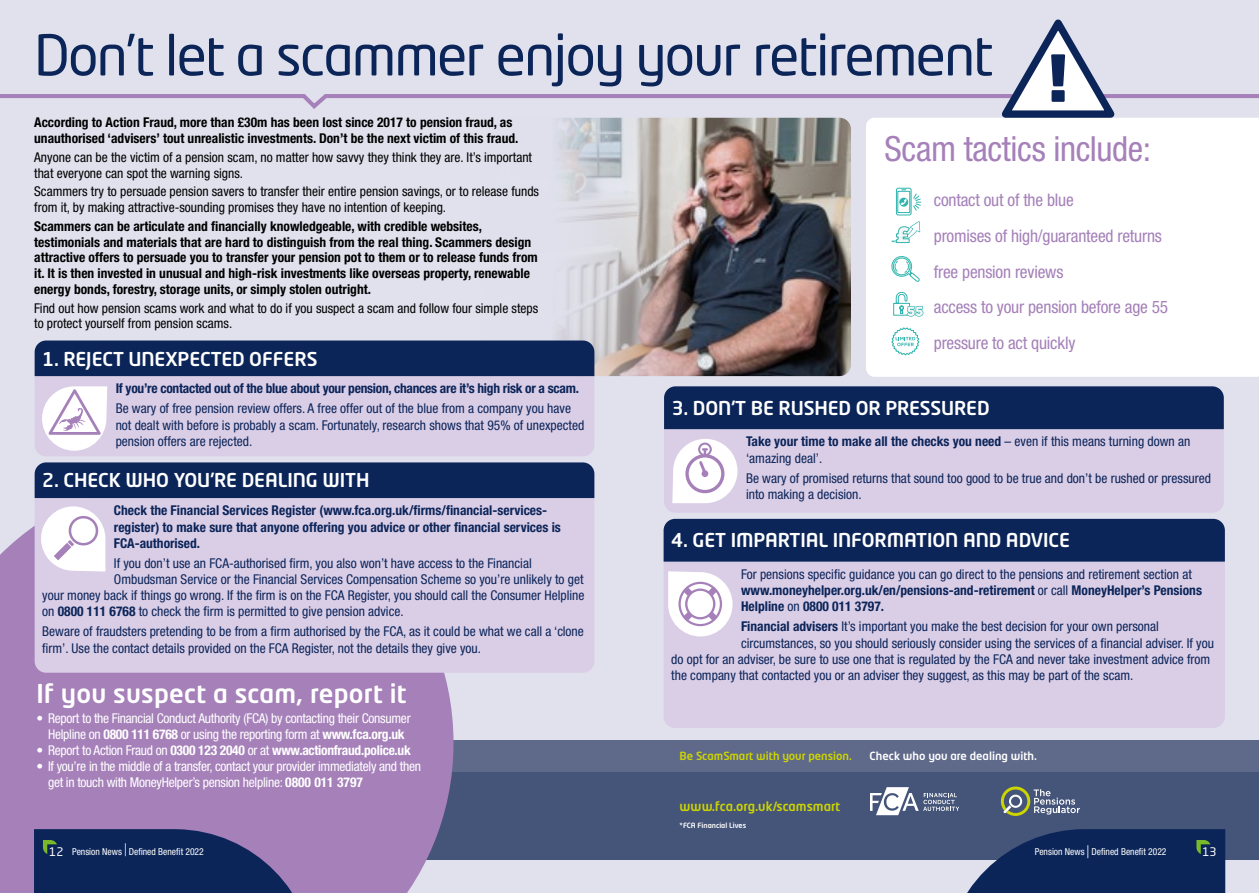
<style>
.page{position:relative;width:1259px;height:893px;background:#e0e1ed}
.page>*{position:absolute;margin:0;border:0;box-sizing:border-box;transform-origin:0 0}
.Body{font:900 60.9px "Neo Tech Pro";color:#0b2559}
.Body-2{font:55.5px "Neo Tech Pro";letter-spacing:-.03em;color:#0b2559}
.Body-3{font:condensed 34.65px "Helvetica Neue LT Std";letter-spacing:-.01em;color:#a580b9}
.Body-4{font:500 25.65px "Neo Tech Pro";letter-spacing:.01em;color:#fff}
.t1{font:500 18.9px "Neo Tech Pro";letter-spacing:-.005em;color:#fff}
.Body-5{font:condensed 17.4px "Helvetica Neue LT Std";letter-spacing:-.01em;color:#a580b9}
.t2{font:condensed 13.5px/16.2px "Helvetica Neue LT Std";color:#0b2559}
.t3{font:700 condensed 13.5px/15.8px "Helvetica Neue LT Std";color:#000}
.t4{font:condensed 13.5px/15.8px "Helvetica Neue LT Std";color:#000}
.t5{font:700 condensed 13.5px/16.2px "Helvetica Neue LT Std";color:#0b2559}
.Body-6{font:condensed 13.5px/16.2px "Helvetica Neue LT Std";letter-spacing:-.02em;color:#fff;text-align:center}
.t6{font:700 condensed 13.5px "Helvetica Neue LT Std";letter-spacing:-.02em;color:#0b2559}
.Body-7{font:700 condensed 13.5px "Helvetica Neue LT Std";letter-spacing:-.02em;color:#fff}
.t7{font:500 12.75px "Neo Tech Std";color:#cdd500}
.t8{font:12.75px "Courier";color:#fff}
.t9{font:11.7px "Neo Tech Pro";color:#fff}
.t10{font:500 11.1px "Neo Tech Std";color:#fff}
.t11{font:500 11.1px "Neo Tech Std";color:#cdd500}
.t12{font:condensed 9.6px "Helvetica Neue LT Std";color:#fff}
.t13{font:500 7.2px "Neo Tech Std";color:#fff}
.s1{font-weight:700}
.s2{font-weight:400}
.s3{font-family:"Neo Tech Pro";font-stretch:normal;font-size:11.7px}
</style>
<div class="page">
<div style="left:0;top:765px;width:639px;height:94px;background:#45557a"></div>
<div style="left:0;top:741px;width:639px;height:31px;background:#5f698a"></div>
<div style="left:664px;top:562px;width:560px;height:166px;background:#dacde6"></div>
<div style="left:663px;top:519px;width:561px;height:43px;background:#0b2559"></div>
<div style="left:664px;top:429px;width:559px;height:84px;background:#dacde6"></div>
<div style="left:664px;top:386px;width:559px;height:43px;background:#0b2559"></div>
<svg style="left:672px;top:439px;width:65px;height:64px"></svg>
<svg style="left:668px;top:571px;width:64px;height:65px"></svg>
<div style="left:0;top:477px;width:453px;height:416px;background:#a580b9"></div>
<div style="left:866px;top:121px;width:393px;height:256px;background:#fff"></div>
<svg style="left:891px;top:327px;width:29px;height:29px"></svg>
<svg style="left:889px;top:250px;width:31px;height:32px"></svg>
<svg style="left:893px;top:292px;width:30px;height:25px"></svg>
<svg style="left:891px;top:188px;width:30px;height:55px"></svg>
<div style="left:629px;top:765px;width:630px;height:94px;background:#45557a"></div>
<div style="left:629px;top:741px;width:630px;height:31px;background:#5f698a"></div>
<svg style="left:870px;top:787px;width:89px;height:28px"></svg>
<svg style="left:1001px;top:786px;width:79px;height:30px"></svg>
<div style="left:35px;top:498px;width:559px;height:175px;background:#dacde6"></div>
<div style="left:35px;top:462px;width:559px;height:36px;background:#0b2559"></div>
<svg style="left:41px;top:506px;width:64px;height:65px"></svg>
<img style="left:557px;top:121px;width:294px;height:255px">
<svg style="left:35px;top:340px;width:559px;height:116px"></svg>
<svg style="left:0;top:19px;width:1259px;height:102px"></svg>
<svg style="left:944px;top:829px;width:281px;height:64px"></svg>
<svg style="left:34px;top:829px;width:281px;height:64px"></svg>
<p class="Body-2" style="left:34px;top:21px;width:960px">Don’t let a scammer enjoy your retirement</p>
<p class="Body" style="left:1048px;top:39px;width:20px">!</p>
<p class="t3" style="left:34px;top:115px;width:486px">According to Action Fraud, more than £30m has been lost since 2017 to pension fraud, as unauthorised ‘advisers’ tout unrealistic investments. Don’t be the next victim of this fraud.</p>
<p class="t4" style="left:34px;top:149px;width:499px">Anyone can be the victim of a pension scam, no matter how savvy they think they are. It’s important that everyone can spot the warning signs.</p>
<p class="t4" style="left:34px;top:184px;width:506px">Scammers try to persuade pension savers to transfer their entire pension savings, or to release funds from it, by making attractive-sounding promises they have no intention of keeping.</p>
<p class="t3" style="left:34px;top:218px;width:505px">Scammers can be articulate and financially knowledgeable, with credible websites, testimonials and materials that are hard to distinguish from the real thing. Scammers design attractive offers to persuade you to transfer your pension pot to them or to release funds from it. It is then invested in unusual and high-risk investments like overseas property, renewable energy bonds, forestry, storage units, or simply stolen outright.</p>
<p class="t4" style="left:34px;top:300px;width:506px">Find out how pension scams work and what to do if you suspect a scam and follow four simple steps to protect yourself from pension scams.</p>
<p class="t1" style="left:42px;top:347px;width:277px">1. REJECT UNEXPECTED OFFERS</p>
<p class="t6" style="left:116px;top:380px;width:465px">If you’re contacted out of the blue about your pension, chances are it’s high risk or a scam.</p>
<p class="t2" style="left:116px;top:400px;width:470px">Be wary of free pension review offers. A free offer out of the blue from a company you have not dealt with before is probably a scam. Fortunately, research shows that 95% of unexpected pension offers are rejected.</p>
<p class="t1" style="left:42px;top:469px;width:329px">2. CHECK WHO YOU’RE DEALING WITH</p>
<p class="t5" style="left:114px;top:502px;width:448px">Check the Financial Services Register (www.fca.org.uk/firms/financial-services&shy;register) to make sure that anyone offering you advice or other financial services is<br>FCA-authorised.</p>
<p class="t2" style="left:114px;top:555px;width:419px">If you don’t use an FCA-authorised firm, you also won’t have access to the Financial</p>
<p class="t2" style="left:114px;top:571px;width:471px">Ombudsman Service or the Financial Services Compensation Scheme so you’re unlikely to get</p>
<p class="t2" style="left:42px;top:587px;width:544px">your money back if things go wrong. If the firm is on the FCA Register, you should call the Consumer Helpline</p>
<p class="t2" style="left:42px;top:603px;width:363px">on <span class="s1">0800 111 6768</span> to check the firm is permitted to give pension advice.</p>
<p class="t2" style="left:42px;top:623px;width:543px">Beware of fraudsters pretending to be from a firm authorised by the FCA, as it could be what we call a ‘clone firm’. Use the contact details provided on the FCA Register, not the details they give you.</p>
<p class="Body-4" style="left:37px;top:677px;width:372px">If you suspect a scam, report it</p>
<p class="Body-6" style="left:37px;top:710px;width:376px">• Report to the Financial Conduct Authority (FCA) by contacting their Consumer<br>Helpline on <span class="s1">0800 111 6768</span> or using the reporting form at <span class="s1">www.fca.org.uk</span></p>
<p class="Body-7" style="left:37px;top:742px;width:376px"><span class="s2">• Report to Action Fraud on</span> 0300 123 2040 <span class="s2">or at</span> www.actionfraud.police.uk</p>
<p class="Body-6" style="left:48px;top:758px;width:374px;text-align:left;text-indent:-11px">• If you’re in the middle of a transfer, contact your provider immediately and then get in touch with MoneyHelper’s pension helpline: <span class="s1">0800 011 3797</span></p>
<p class="t10" style="left:1px;top:749px;width:144px">k who you are dealing with.</p>
<p class="Body-3" style="left:884px;top:129px;width:268px">Scam tactics include:</p>
<p class="Body-5" style="left:934px;top:190px;width:141px">contact out of the blue</p>
<p class="Body-5" style="left:934px;top:226px;width:230px">promises of high/guaranteed returns</p>
<p class="Body-5" style="left:934px;top:261px;width:131px">free pension reviews</p>
<p class="Body-5" style="left:934px;top:297px;width:236px">access to your pension before age 55</p>
<p class="Body-5" style="left:934px;top:332px;width:143px">pressure to act quickly</p>
<p class="t1" style="left:672px;top:396px;width:319px">3. DON’T BE RUSHED OR PRESSURED</p>
<p class="t2" style="left:746px;top:433px;width:446px"><span class="s1">Take your time to make all the checks you need</span> – even if this means turning down an ‘amazing deal’.</p>
<p class="t2" style="left:746px;top:470px;width:466px">Be wary of promised returns that sound too good to be true and don’t be rushed or pressured into making a decision.</p>
<p class="t1" style="left:671px;top:529px;width:400px">4. GET IMPARTIAL INFORMATION AND ADVICE</p>
<p class="t5" style="left:741px;top:566px;width:462px"><span class="s2">For pensions specific guidance you can go direct to the pensions and retirement section at </span>www.moneyhelper.org.uk/en/pensions-and-retirement <span class="s2">or call</span> MoneyHelper’s Pensions<br>Helpline <span class="s2">on</span> 0800 011 3797.</p>
<p class="t2" style="left:741px;top:618px;width:419px"><span class="s1">Financial advisers</span> It’s important you make the best decision for your own personal</p>
<p class="t2" style="left:741px;top:635px;width:474px">circumstances, so you should seriously consider using the services of a financial adviser. If you</p>
<p class="t2" style="left:671px;top:651px;width:540px">do opt for an adviser, be sure to use one that is regulated by the FCA and never take investment advice from</p>
<p class="t2" style="left:671px;top:667px;width:464px">the company that contacted you or an adviser they suggest, as this may be part of the scam.</p>
<p class="t11" style="left:679px;top:749px;width:174px">Be ScamSmart with your pension.</p>
<p class="t10" style="left:869px;top:749px;width:169px">Check who you are dealing with.</p>
<p class="t7" style="left:679px;top:798px;width:162px">www.fca.org.uk/scamsmart</p>
<p class="t13" style="left:679px;top:821px;width:68px">*FCA Financial Lives</p>
<p class="t8" style="left:122px;top:839px;width:9px">|</p>
<p class="t12" style="left:1035px;top:846px;width:133px">Pension News Defined Benefit 2022</p>
<p class="t8" style="left:1084px;top:841px;width:9px">|</p>
<p class="t9" style="left:1202px;top:844px;width:16px">13</p>
<p class="t12" style="left:49px;top:846px;width:156px"><span class="s3">12</span> Pension News Defined Benefit 2022</p>
</div>
